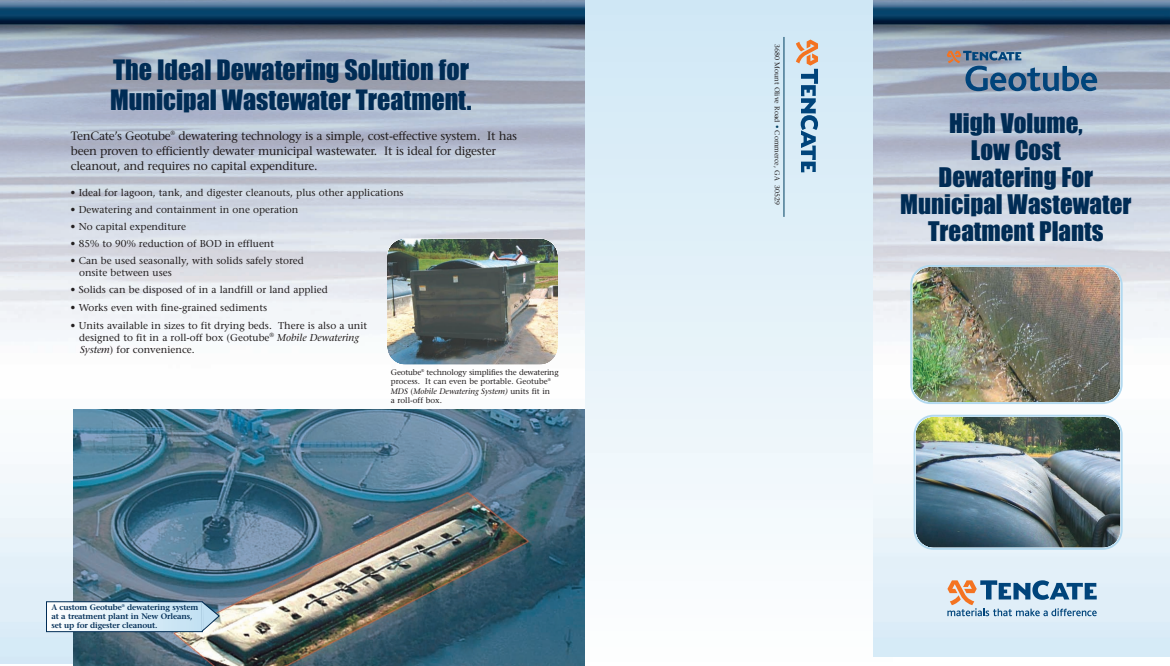
<style>
.page{position:relative;width:1170px;height:666px;background:#fff}
.page>*{position:absolute;margin:0;border:0;box-sizing:border-box;transform-origin:0 0}
.t1{font:26px/30px "Impact";color:#002c55}
.t2{font:25px/27px "Impact";color:#002c55;text-align:center}
.t3{font:12px/15px "Stone Serif";letter-spacing:-.025em;color:#231f20}
.t4{font:10px/12px "Stone Serif";color:#231f20}
.t5{font:8px/9.6px "Stone Serif";letter-spacing:-.025em;color:#231f20}
.t6{font:600 8px/9px "Stone Serif";letter-spacing:-.02em;color:#002c55}
.t7{font:7px "Stone Serif";color:#231f20}
.s1{font-style:italic}
.s2{color:#003f61}
</style>
<div class="page">
<div style="left:584px;top:0;width:308px;height:666px;background:linear-gradient(to bottom,#cee7f5,#fefefe)"></div>
<img style="left:0;top:0;width:585px;height:663px">
<img style="left:74px;top:410px;width:511px;height:256px">
<img style="left:873px;top:0;width:297px;height:657px">
<svg style="left:796px;top:40px;width:22px;height:132px;background:#96abbb"></svg>
<hr style="left:783px;top:37px;width:1px;height:180px;background:#003f61">
<img style="left:387px;top:239px;width:171px;height:126px;border-radius:18px">
<div style="left:47px;top:602px;width:155px;height:29px;background:linear-gradient(to right,#fefefe,#c1e0f2)"></div>
<div style="left:46px;top:601px;width:157px;height:31px;border:1px solid #002c55"></div>
<svg style="left:202px;top:601px;width:18px;height:31px"></svg>
<img style="left:910px;top:265px;width:213px;height:139px">
<img style="left:914px;top:415px;width:209px;height:135px">
<svg style="left:947px;top:580px;width:150px;height:36px;background:#a2b6c6"></svg>
<svg style="left:947px;top:51px;width:150px;height:40px;background:#7a92ac"></svg>
<h1 class="t1" style="left:110px;top:56px;width:363px">The Ideal Dewatering Solution for<br>Municipal Wastewater Treatment.</h1>
<p class="t3" style="left:71px;top:129px;width:448px">TenCate’s Geotube<sup>®</sup> dewatering technology is a simple, cost-effective system. It has been proven to efficiently dewater municipal wastewater. It is ideal for digester cleanout, and requires no capital expenditure.</p>
<p class="t4" style="left:71px;top:188px;width:335px">• Ideal for lagoon, tank, and digester cleanouts, plus other applications</p>
<p class="t4" style="left:71px;top:205px;width:229px">• Dewatering and containment in one operation</p>
<p class="t4" style="left:71px;top:222px;width:117px">• No capital expenditure</p>
<p class="t4" style="left:71px;top:239px;width:205px">• 85% to 90% reduction of BOD in effluent</p>
<p class="t4" style="left:79px;top:256px;width:226px;text-indent:-8px">• Can be used seasonally, with solids safely stored onsite between uses</p>
<p class="t4" style="left:71px;top:285px;width:259px">• Solids can be disposed of in a landfill or land applied</p>
<p class="t4" style="left:71px;top:303px;width:198px">• Works even with fine-grained sediments</p>
<p class="t4" style="left:79px;top:321px;width:290px;text-indent:-8px">• Units available in sizes to fit drying beds. There is also a unit designed to fit in a roll-off box (Geotube<sup>®</sup> <span class="s1">Mobile Dewatering<br>System</span>) for convenience.</p>
<p class="t6" style="left:52px;top:604px;width:148px">A custom Geotube<sup>®</sup> dewatering system at a treatment plant in New Orleans, set up for digester cleanout.</p>
<p class="t5" style="left:391px;top:368px;width:169px">Geotube<sup>®</sup> technology simplifies the dewatering process. It can even be portable. Geotube<sup>® </sup><span class="s1">MDS</span> (<span class="s1">Mobile Dewatering System)</span> units fit in<br>a roll-off box.</p>
<p class="t7" style="left:780px;top:44px;width:163px;rotate:90deg">3680 Mount Olive Road <span class="s2">•</span> Commerce, GA 30529</p>
<h2 class="t2" style="left:900px;top:111px;width:233px">High Volume,<br>Low Cost<br>Dewatering For<br>Municipal Wastewater<br>Treatment Plants</h2>
</div>
